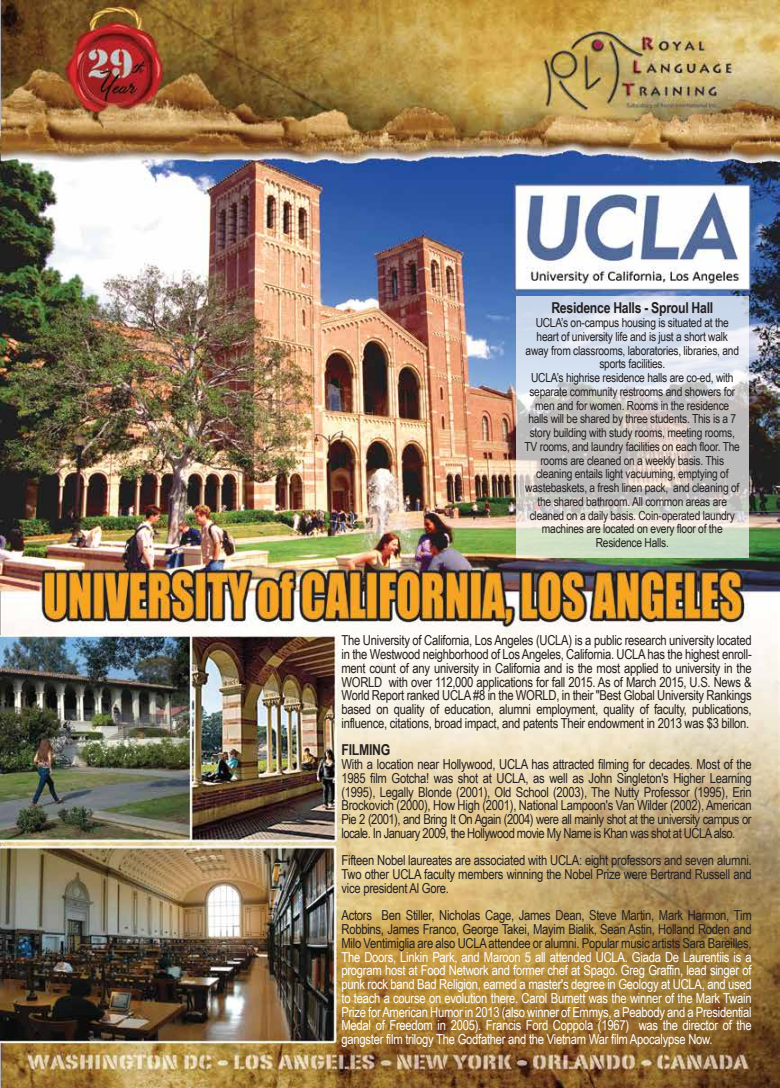
<style>
.page{position:relative;width:780px;height:1088px;background:#fff}
.page>*{position:absolute;margin:0;border:0;box-sizing:border-box;transform-origin:0 0}
.t1{font:700 15px "Arial Narrow";letter-spacing:-.02em;color:#231f20}
.t2{font:13.75px/13.8px "Arial Narrow";letter-spacing:-.02em;color:#231f20;text-align:justify}
.t3{font:13.75px/13.8px "Arial Narrow";letter-spacing:-.02em;color:#fff;text-align:justify}
.t4{font:12.5px/13.8px "Arial Narrow";letter-spacing:-.02em;color:#231f20;text-align:center}
</style>
<div class="page">
<img style="left:0;top:0;width:779px;height:1088px">
<svg style="left:516px;top:296px;width:232px;height:262px;background:#d1d4d4"></svg>
<p class="t1" style="left:551px;top:297px;width:163px">Residence Halls - Sproul Hall</p>
<p class="t4" style="left:524px;top:315px;width:217px">UCLA’s on-campus housing is situated at the heart of university life and is just a short walk away from classrooms, laboratories, libraries, and sports facilities.<br>UCLA’s highrise residence halls are co-ed, with separate community restrooms and showers for men and for women. Rooms in the residence halls will be shared by three students. This is a 7 story building with study rooms, meeting rooms, TV rooms, and laundry facilities on each floor. The rooms are cleaned on a weekly basis. This cleaning entails light vacuuming, emptying of wastebaskets, a fresh linen pack, and cleaning of the shared bathroom. All common areas are cleaned on a daily basis. Coin-operated laundry machines are located on every floor of the Residence Halls.</p>
<p class="t2" style="left:341px;top:633px;width:412px">The University of California, Los Angeles (UCLA) is a public research university located in the Westwood neighborhood of Los Angeles, California. UCLA has the highest enroll&shy;ment count of any university in California and is the most applied to university in the WORLD with over 112,000 applications for fall 2015. As of March 2015, U.S. News &amp; World Report ranked UCLA #8 in the WORLD, in their "Best Global University Rankings based on quality of education, alumni employment, quality of faculty, publications, influence, citations, broad impact, and patents Their endowment in 2013 was $3 billon.</p>
<p class="t1" style="left:341px;top:739px;width:50px">FILMING</p>
<p class="t2" style="left:341px;top:757px;width:411px">With a location near Hollywood, UCLA has attracted filming for decades. Most of the 1985 film Gotcha! was shot at UCLA, as well as John Singleton's Higher Learning (1995), Legally Blonde (2001), Old School (2003), The Nutty Professor (1995), Erin Brockovich (2000), How High (2001), National Lampoon's Van Wilder (2002), American Pie 2 (2001), and Bring It On Again (2004) were all mainly shot at the university campus or locale. In January 2009, the Hollywood movie My Name is Khan was shot at UCLA also.</p>
<p class="t2" style="left:341px;top:853px;width:411px">Fifteen Nobel laureates are associated with UCLA: eight professors and seven alumni.<br>Two other UCLA faculty members winning the Nobel Prize were Bertrand Russell and vice president Al Gore.</p>
<p class="t2" style="left:341px;top:908px;width:411px">Actors Ben Stiller, Nicholas Cage, James Dean, Steve Martin, Mark Harmon, Tim Robbins, James Franco, George Takei, Mayim Bialik, Sean Astin, Holland Roden and Milo Ventimiglia are also UCLA attendee or alumni. Popular music artists Sara Bareilles,</p>
<p class="t3" style="left:341px;top:949px;width:412px">The Doors, Linkin Park, and Maroon 5 all attended UCLA. Giada De Laurentiis is a program host at Food Network and former chef at Spago. Greg Graffin, lead singer of punk rock band Bad Religion, earned a master's degree in Geology at UCLA, and used to teach a course on evolution there. Carol Burnett was the winner of the Mark Twain Prize for American Humor in 2013 (also winner of Emmys, a Peabody and a Presidential Medal of Freedom in 2005). Francis Ford Coppola (1967) was the director of the gangster film trilogy The Godfather and the Vietnam War film Apocalypse Now.</p>
</div>
